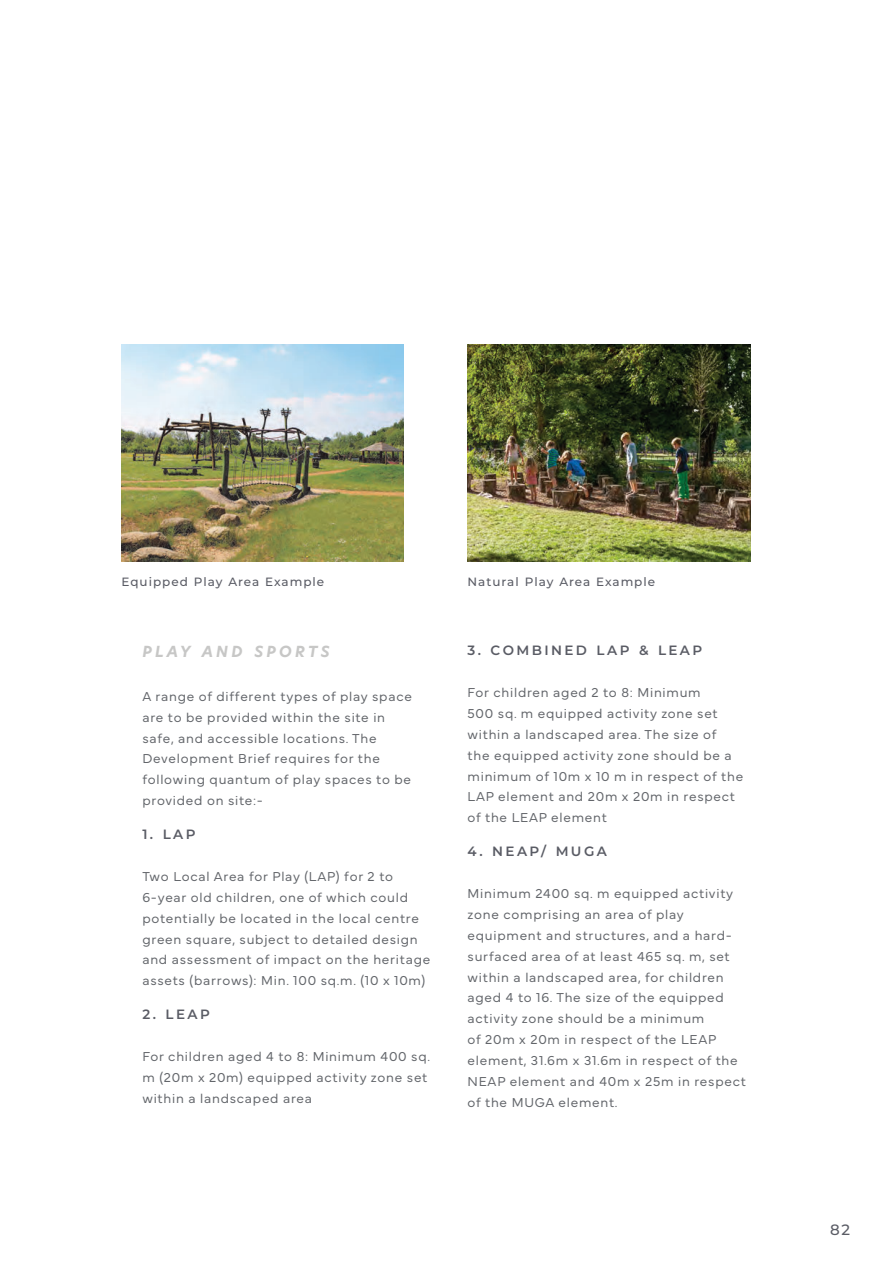
<style>
.page{position:relative;width:893px;height:1263px;background:#fff}
.page>*{position:absolute;margin:0;border:0;box-sizing:border-box;transform-origin:0 0}
.t1{font:italic 700 15px "New Hero";letter-spacing:.215em;color:#c7c7c6}
.t2{font:500 15px "Montserrat";color:#5a5c65}
.t3{font:300 13.5px/20.9px "Mundial";letter-spacing:.055em;color:#62656a}
.t4{font:600 13.5px "Montserrat";letter-spacing:.18em;color:#5a5c65}
.t5{font:500 12px "Montserrat";letter-spacing:.08em;color:#5a5c65}
</style>
<div class="page">
<img style="left:121px;top:345px;width:283px;height:216px">
<img style="left:468px;top:345px;width:282px;height:216px">
<p class="t5" style="left:122px;top:576px;width:204px">Equipped Play Area Example</p>
<p class="t5" style="left:468px;top:576px;width:189px">Natural Play Area Example</p>
<p class="t1" style="left:142px;top:644px;width:189px">PLAY AND SPORTS</p>
<p class="t3" style="left:142px;top:687px;width:271px">A range of different types of play space are to be provided within the site in safe, and accessible locations. The Development Brief requires for the following quantum of play spaces to be provided on site:-</p>
<p class="t4" style="left:142px;top:828px;width:55px">1. LAP</p>
<p class="t3" style="left:142px;top:867px;width:289px">Two Local Area for Play (LAP) for 2 to 6-year old children, one of which could potentially be located in the local centre green square, subject to detailed design and assessment of impact on the heritage assets (barrows): Min. 100 sq.m. (10 x 10m)</p>
<p class="t4" style="left:142px;top:1009px;width:69px">2. LEAP</p>
<p class="t3" style="left:142px;top:1047px;width:289px">For children aged 4 to 8: Minimum 400 sq. m (20m x 20m) equipped activity zone set within a landscaped area</p>
<p class="t4" style="left:468px;top:645px;width:236px">3. COMBINED LAP &amp; LEAP</p>
<p class="t3" style="left:468px;top:683px;width:277px">For children aged 2 to 8: Minimum<br>500 sq. m equipped activity zone set within a landscaped area. The size of<br>the equipped activity zone should be a minimum of 10m x 10 m in respect of the<br>LAP element and 20m x 20m in respect of the LEAP element</p>
<p class="t4" style="left:468px;top:846px;width:141px">4. NEAP/ MUGA</p>
<p class="t3" style="left:468px;top:884px;width:280px">Minimum 2400 sq. m equipped activity zone comprising an area of play equipment and structures, and a hard&shy;surfaced area of at least 465 sq. m, set within a landscaped area, for children aged 4 to 16. The size of the equipped activity zone should be a minimum<br>of 20m x 20m in respect of the LEAP element, 31.6m x 31.6m in respect of the NEAP element and 40m x 25m in respect of the MUGA element.</p>
<p class="t2" style="left:830px;top:1223px;width:22px">82</p>
</div>
